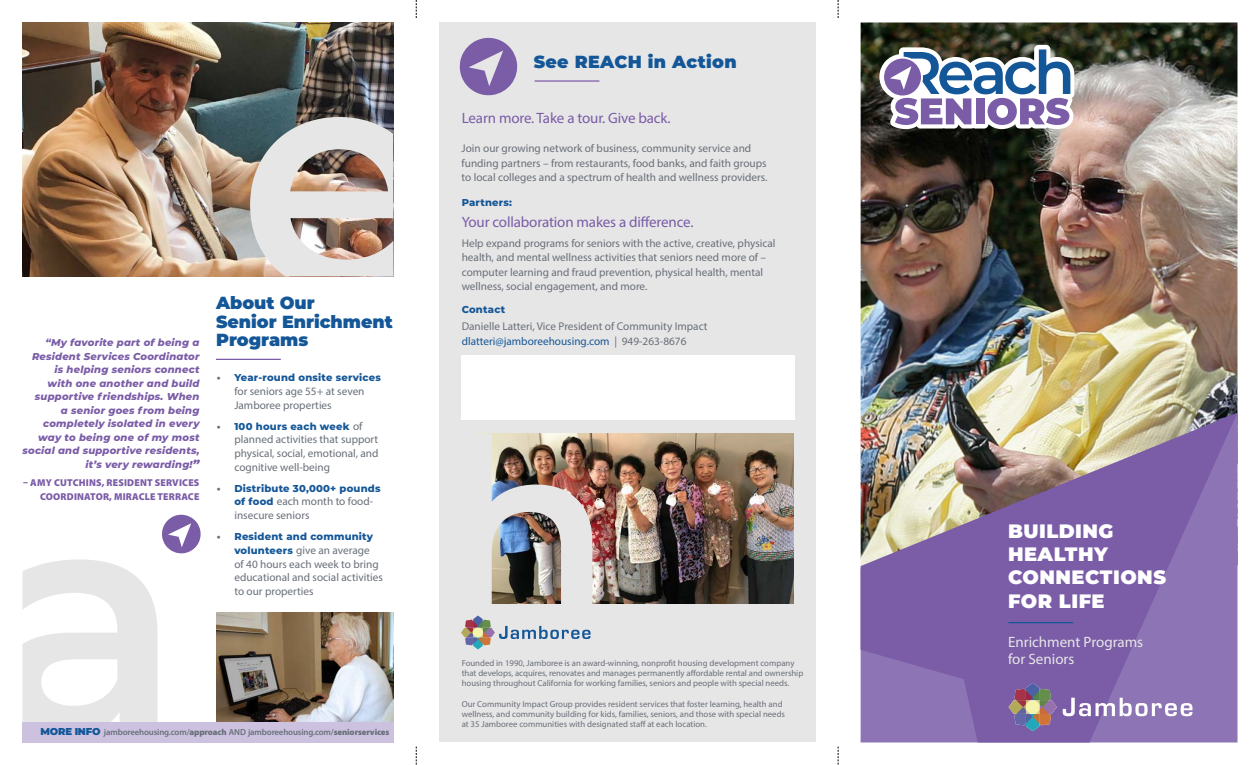
<style>
.page{position:relative;width:1260px;height:765px;background:#fff}
.page>*{position:absolute;margin:0;border:0;box-sizing:border-box;transform-origin:0 0}
.t1{font:900 19.38px/23.1px "Montserrat";letter-spacing:.025em;color:#fff}
.t2{font:900 17.5px/18.5px "Montserrat";color:#145798}
.t3{font:900 17.5px "Montserrat";letter-spacing:.02em;color:#145798}
.t4{font:15px "Myriad Pro";letter-spacing:-.01em;color:#7a5ca7}
.t5{font:15px/16.9px "Myriad Pro";color:#e7e6e6}
.t6{font:11.25px/13.8px "Myriad Pro";color:#686f79}
.t7{font:italic 800 10px/13.5px "Montserrat";letter-spacing:.02em;color:#7a5ca7;text-align:right}
.t8{font:800 10px "Montserrat";letter-spacing:.02em;color:#145798}
.t9{font:900 10px/13.5px "Myriad Pro";letter-spacing:.02em;color:#7a5ca7;text-align:right}
.t10{font:8.75px/10px "Myriad Pro";color:#686f79}
.t11{font:600 8.75px "Myriad Pro";letter-spacing:-.015em;color:#686f79}
.s1{font-weight:900;font-size:11.25px}
.s2{color:#686f79}
.s3{font-family:"Myriad Pro";font-weight:400;font-size:11.25px;color:#686f79}
.s4{font-family:"Montserrat";font-weight:800;font-size:10px;color:#145798}
.s5{font-family:"Montserrat";font-weight:900;font-size:10px;color:#145798}
.s6{font-weight:900}
.s7{color:#145798}
</style>
<div class="page">
<img style="left:861px;top:22px;width:377px;height:391px">
<svg style="left:879px;top:45px;width:195px;height:84px"></svg>
<img style="left:861px;top:413px;width:376px;height:329px">
<img style="left:216px;top:613px;width:178px;height:109px">
<img style="left:22px;top:22px;width:371px;height:254px">
<div style="left:439px;top:22px;width:377px;height:720px;background:#e7e6e6"></div>
<img style="left:592px;top:434px;width:202px;height:170px">
<div style="left:22px;top:722px;width:372px;height:20px;background:#ccc2df"></div>
<hr style="left:216px;top:359px;width:65px;height:1px;background:#7a5ca7">
<hr style="left:535px;top:80px;width:64px;height:2px;background:#7a5ca7">
<svg style="left:22px;top:514px;width:179px;height:208px"></svg>
<img style="left:491px;top:434px;width:101px;height:170px">
<svg style="left:461px;top:615px;width:130px;height:35px"></svg>
<img style="left:250px;top:117px;width:143px;height:159px">
<svg style="left:459px;top:37px;width:59px;height:59px"></svg>
<div style="left:461px;top:355px;width:334px;height:65px;background:#fff"></div>
<hr style="left:1008px;top:622px;width:65px;height:1px;background:#145798">
<svg style="left:1063px;top:698px;width:129px;height:18px"></svg>
<svg style="left:1009px;top:683px;width:48px;height:48px;background:#88768b"></svg>
<svg style="left:416px;top:0;width:1px;height:18px"></svg>
<svg style="left:416px;top:747px;width:1px;height:18px"></svg>
<svg style="left:838px;top:0;width:1px;height:18px"></svg>
<svg style="left:838px;top:747px;width:1px;height:18px"></svg>
<p class="t7" style="left:22px;top:336px;width:179px">“My favorite part of being a<br>Resident Services Coordinator is helping seniors connect<br>with one another and build supportive friendships. When<br>a senior goes from being completely isolated in every way to being one of my most social and supportive residents, it’s very rewarding!<span class="s1">”</span></p>
<p class="t9" style="left:23px;top:476px;width:178px">– AMY CUTCHINS, RESIDENT SERVICES<br>COORDINATOR, MIRACLE TERRACE</p>
<p class="t2" style="left:216px;top:293px;width:178px">About Our<br>Senior Enrichment<br>Programs</p>
<p class="t8" style="left:217px;top:370px;width:165px"><span class="s2">•</span> Year-round onsite services</p>
<p class="t6" style="left:234px;top:384px;width:132px">for seniors age 55+ at seven<br>Jamboree properties</p>
<p class="t8" style="left:217px;top:419px;width:147px"><span class="s2">•</span> 100 hours each week <span class="s3">of</span></p>
<p class="t6" style="left:234px;top:432px;width:146px;text-align:justify">planned activities that support physical, social, emotional, and cognitive well-being</p>
<p class="t8" style="left:217px;top:481px;width:165px"><span class="s2">•</span> Distribute 30,000+ pounds</p>
<p class="t6" style="left:234px;top:495px;width:140px"><span class="s4">of food</span> each month to food&shy;insecure seniors</p>
<p class="t8" style="left:217px;top:529px;width:158px"><span class="s2">•</span> Resident and community</p>
<p class="t6" style="left:234px;top:543px;width:150px"><span class="s4">volunteers</span> give an average<br>of 40 hours each week to bring educational and social activities to our properties</p>
<p class="t11" style="left:40px;top:727px;width:350px"><span class="s5">MORE INFO</span> jamboreehousing.com/<span class="s6">approach</span> AND jamboreehousing.com/<span class="s6">seniorservices</span></p>
<p class="t3" style="left:534px;top:49px;width:205px">See REACH in Action</p>
<p class="t4" style="left:462px;top:109px;width:210px">Learn more. Take a tour. Give back.</p>
<p class="t6" style="left:462px;top:141px;width:307px;line-height:14.4px">Join our growing network of business, community service and funding partners – from restaurants, food banks, and faith groups to local colleges and a spectrum of health and wellness providers.</p>
<p class="t8" style="left:462px;top:195px;width:52px">Partners:</p>
<p class="t4" style="left:462px;top:212px;width:233px">Your collaboration makes a difference.</p>
<p class="t6" style="left:462px;top:236px;width:315px;line-height:14.4px">Help expand programs for seniors with the active, creative, physical health, and mental wellness activities that seniors need more of – computer learning and fraud prevention, physical health, mental wellness, social engagement, and more.</p>
<p class="t8" style="left:462px;top:302px;width:45px">Contact</p>
<p class="t6" style="left:462px;top:319px;width:247px;line-height:14.4px">Danielle Latteri, Vice President of Community Impact <span class="s7">dlatteri@jamboreehousing.com</span> | 949-263-8676</p>
<p class="t10" style="left:462px;top:658px;width:343px">Founded in 1990, Jamboree is an award-winning, nonprofit housing development company that develops, acquires, renovates and manages permanently affordable rental and ownership housing throughout California for working families, seniors and people with special needs.</p>
<p class="t10" style="left:462px;top:699px;width:325px">Our Community Impact Group provides resident services that foster learning, health and wellness, and community building for kids, families, seniors, and those with special needs at 35 Jamboree communities with designated staff at each location.</p>
<p class="t1" style="left:1008px;top:518px;width:160px">BUILDING<br>HEALTHY<br>CONNECTIONS</p>
<p class="t1" style="left:1008px;top:588px;width:98px">FOR LIFE</p>
<p class="t5" style="left:1008px;top:633px;width:137px">Enrichment Programs for Seniors</p>
</div>
